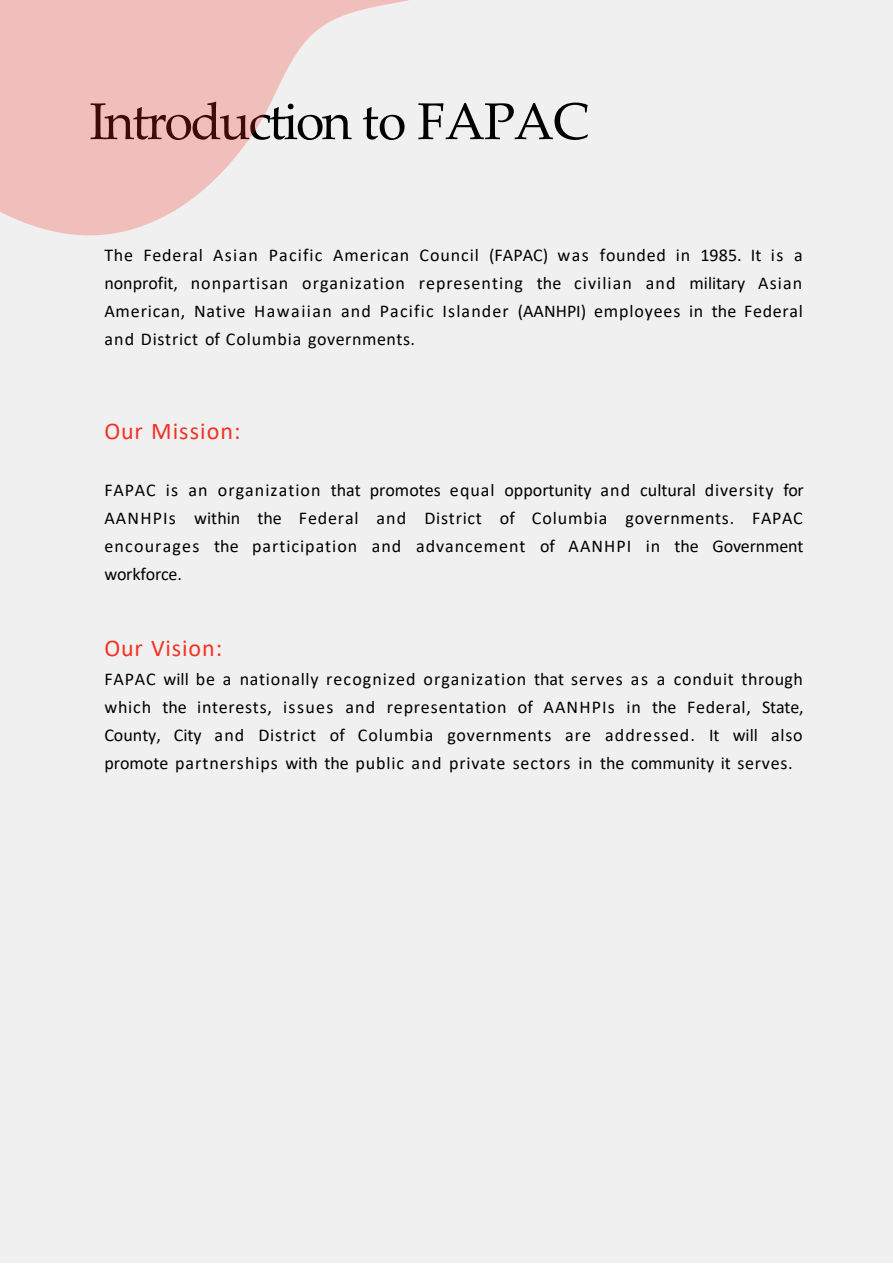
<style>
.page{position:relative;width:893px;height:1264px;background:#fff}
.page>*{position:absolute;margin:0;border:0;box-sizing:border-box;transform-origin:0 0}
.t1{font:51.75px "Palatino Linotype";letter-spacing:-.045em;color:#000}
.t2{font:24px "Calibri";letter-spacing:.035em;color:#f13223}
.t3{font:18px/28px "Calibri";letter-spacing:.04em;color:#000;text-align:justify}
</style>
<div class="page">
<div style="left:0;top:0;width:893px;height:1262px;background:#f1f0f0"></div>
<svg style="left:0;top:0;width:409px;height:235px;fill:#f1bfbb"></svg>
<h2 class="t1" style="left:89px;top:85px;width:501px">Introduction to FAPAC</h2>
<p class="t3" style="left:104px;top:240px;width:700px">The Federal Asian Pacific American Council (FAPAC) was founded in 1985. It is a nonprofit, nonpartisan organization representing the civilian and military Asian American, Native Hawaiian and Pacific Islander (AANHPI) employees in the Federal and District of Columbia governments.</p>
<p class="t2" style="left:104px;top:414px;width:138px">Our Mission:</p>
<p class="t3" style="left:104px;top:475px;width:701px">FAPAC is an organization that promotes equal opportunity and cultural diversity for AANHPIs within the Federal and District of Columbia governments. FAPAC encourages the participation and advancement of AANHPI in the Government workforce.</p>
<p class="t2" style="left:104px;top:631px;width:119px">Our Vision:</p>
<p class="t3" style="left:104px;top:664px;width:700px">FAPAC will be a nationally recognized organization that serves as a conduit through which the interests, issues and representation of AANHPIs in the Federal, State, County, City and District of Columbia governments are addressed. It will also promote partnerships with the public and private sectors in the community it serves.</p>
</div>
